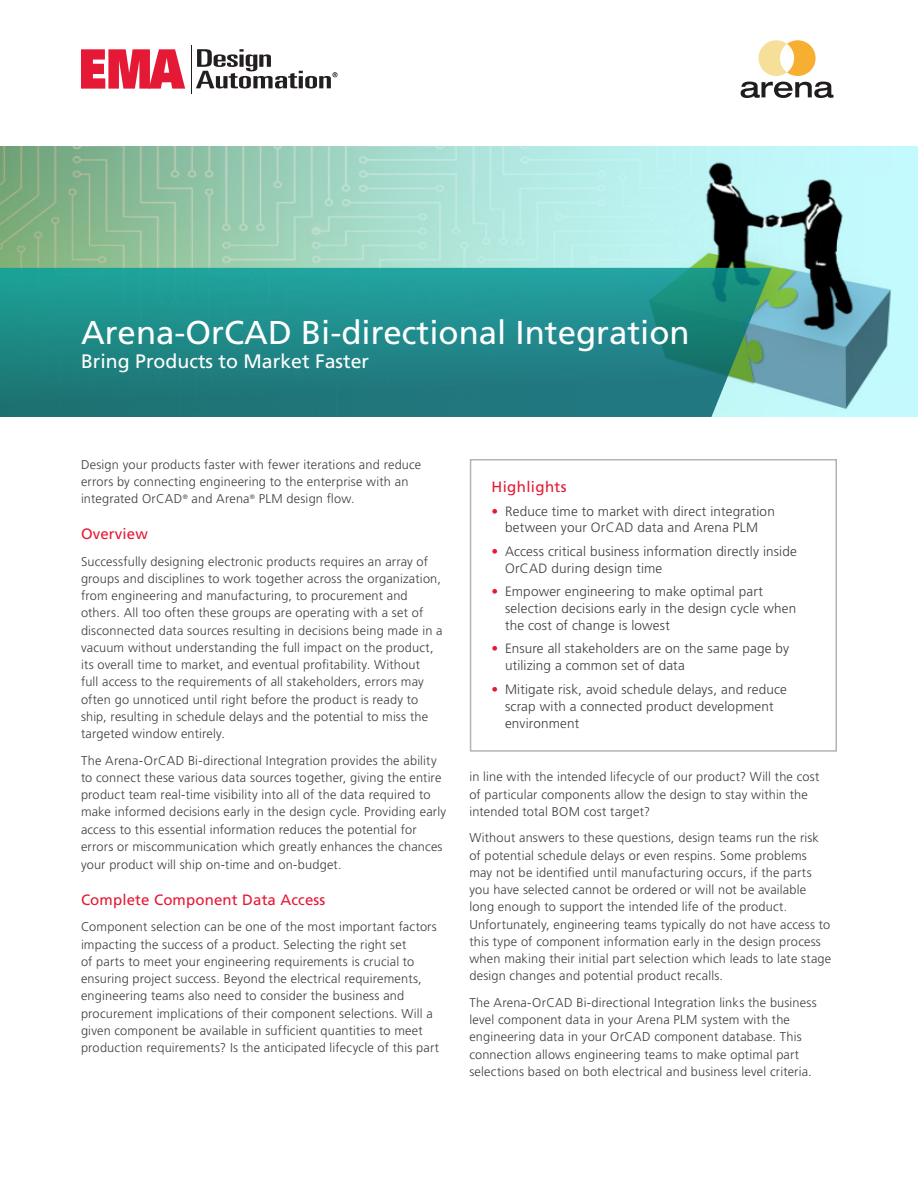
<style>
.page{position:relative;width:918px;height:1188px;background:#fff}
.page>*{position:absolute;margin:0;border:0;box-sizing:border-box;transform-origin:0 0}
.Title_Level_1{font:33px "Frutiger";color:#fff}
.Title_Level_2{font:19.5px "Frutiger";color:#fff}
.Body{font:15px "Frutiger";letter-spacing:.01em;color:#e51836}
.Body_Header_A{font:15px "Frutiger";letter-spacing:.025em;color:#e51836}
.t1{font:300 13.5px/16.8px "Frutiger";letter-spacing:.015em;color:#3e3e3f}
.Body-2{font:300 12.75px/17.2px "Frutiger";letter-spacing:.015em;color:#3e3e3f}
.s1{color:#e51836}
</style>
<div class="page">
<img style="left:0;top:147px;width:918px;height:270px">
<svg style="left:0;top:268px;width:772px;height:149px;background:#238a89"></svg>
<svg style="left:81px;top:49px;width:104px;height:40px"></svg>
<hr style="left:191px;top:46px;width:1px;height:48px;background:#231f20">
<svg style="left:196px;top:49px;width:142px;height:39px"></svg>
<svg style="left:741px;top:82px;width:92px;height:16px"></svg>
<svg style="left:758px;top:40px;width:58px;height:36px"></svg>
<div style="left:470px;top:459px;width:367px;height:293px;border:2px solid #b2b3b7"></div>
<p class="Title_Level_1" style="left:81px;top:313px;width:610px">Arena-OrCAD Bi-directional Integration</p>
<p class="Title_Level_2" style="left:81px;top:350px;width:290px">Bring Products to Market Faster</p>
<p class="Body-2" style="left:81px;top:456px;width:342px">Design your products faster with fewer iterations and reduce errors by connecting engineering to the enterprise with an integrated OrCAD<sup>®</sup> and Arena<sup>®</sup> PLM design flow.</p>
<p class="Body" style="left:81px;top:525px;width:68px">Overview</p>
<p class="Body-2" style="left:81px;top:553px;width:363px">Successfully designing electronic products requires an array of groups and disciplines to work together across the organization, from engineering and manufacturing, to procurement and others. All too often these groups are operating with a set of disconnected data sources resulting in decisions being made in a vacuum without understanding the full impact on the product, its overall time to market, and eventual profitability. Without<br>full access to the requirements of all stakeholders, errors may often go unnoticed until right before the product is ready to ship, resulting in schedule delays and the potential to miss the targeted window entirely.</p>
<p class="Body-2" style="left:81px;top:752px;width:367px">The Arena-OrCAD Bi-directional Integration provides the ability to connect these various data sources together, giving the entire product team real-time visibility into all of the data required to make informed decisions early in the design cycle. Providing early access to this essential information reduces the potential for errors or miscommunication which greatly enhances the chances your product will ship on-time and on-budget.</p>
<p class="Body" style="left:81px;top:891px;width:246px">Complete Component Data Access</p>
<p class="Body-2" style="left:81px;top:919px;width:360px">Component selection can be one of the most important factors impacting the success of a product. Selecting the right set<br>of parts to meet your engineering requirements is crucial to ensuring project success. Beyond the electrical requirements, engineering teams also need to consider the business and procurement implications of their component selections. Will a given component be available in sufficient quantities to meet production requirements? Is the anticipated lifecycle of this part</p>
<p class="Body_Header_A" style="left:492px;top:478px;width:77px">Highlights</p>
<p class="t1" style="left:492px;top:503px;width:285px;text-align:center"><span class="s1">•</span> Reduce time to market with direct integration between your OrCAD data and Arena PLM</p>
<p class="t1" style="left:505px;top:543px;width:293px;text-indent:-14px"><span class="s1">•</span> Access critical business information directly inside<br>OrCAD during design time</p>
<p class="t1" style="left:505px;top:583px;width:293px;text-indent:-14px"><span class="s1">•</span> Empower engineering to make optimal part selection decisions early in the design cycle when the cost of change is lowest</p>
<p class="t1" style="left:505px;top:641px;width:286px;text-indent:-14px"><span class="s1">•</span> Ensure all stakeholders are on the same page by utilizing a common set of data</p>
<p class="t1" style="left:505px;top:681px;width:283px;text-indent:-14px"><span class="s1">•</span> Mitigate risk, avoid schedule delays, and reduce scrap with a connected product development environment</p>
<p class="Body-2" style="left:469px;top:769px;width:352px">in line with the intended lifecycle of our product? Will the cost of particular components allow the design to stay within the intended total BOM cost target?</p>
<p class="Body-2" style="left:469px;top:830px;width:363px">Without answers to these questions, design teams run the risk of potential schedule delays or even respins. Some problems may not be identified until manufacturing occurs, if the parts you have selected cannot be ordered or will not be available long enough to support the intended life of the product.<br>Unfortunately, engineering teams typically do not have access to this type of component information early in the design process when making their initial part selection which leads to late stage design changes and potential product recalls.</p>
<p class="Body-2" style="left:469px;top:994px;width:349px">The Arena-OrCAD Bi-directional Integration links the business level component data in your Arena PLM system with the engineering data in your OrCAD component database. This connection allows engineering teams to make optimal part selections based on both electrical and business level criteria.</p>
</div>
